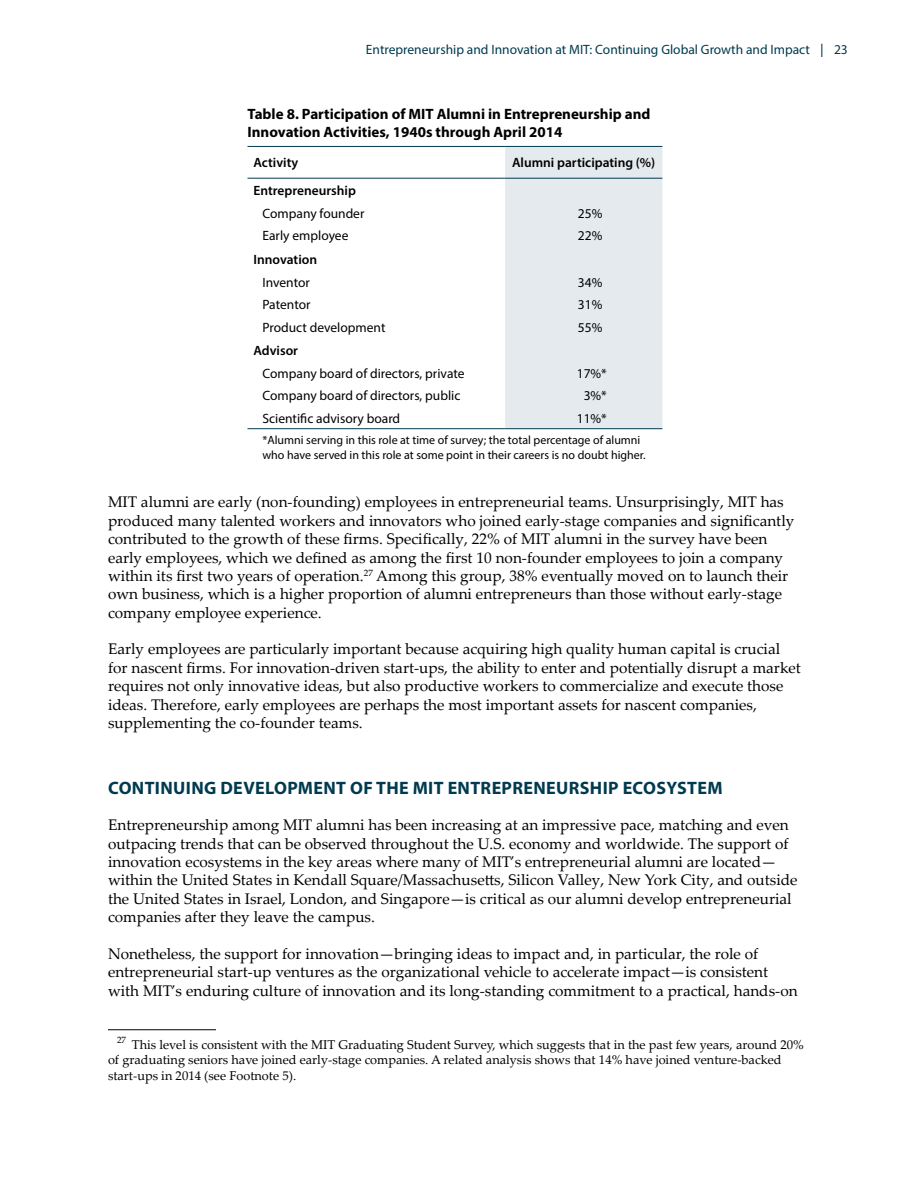
<style>
.page{position:relative;width:918px;height:1188px;background:#fff}
.page>*{position:absolute;margin:0;border:0;box-sizing:border-box;transform-origin:0 0}
.H1_-All_Caps__Bf{font:700 18px "Myriad Pro";letter-spacing:.02em;color:#003a4f}
.t1{font:15.3px/18.3px "Palatino Linotype";color:#000}
.t2{font:700 15px/18px "Myriad Pro";color:#000}
.Table_text{font:13.5px "Myriad Pro";color:#000}
.t3{font:13.5px "Myriad Pro";color:#003a4f}
.Table_header{font:600 13.5px "Myriad Pro";color:#000}
.t4{font:12.75px/15.8px "Palatino Linotype";color:#000}
.Table_footer{font:12px/15px "Myriad Pro";color:#000}
.s1{font-family:"Palatino Linotype";font-size:18px}
</style>
<div class="page">
<div style="left:505px;top:147px;width:157px;height:281px;background:#e5eaee"></div>
<hr style="left:248px;top:146px;width:257px;height:1px;background:#003a4f">
<hr style="left:505px;top:146px;width:157px;height:1px;background:#003a4f">
<hr style="left:248px;top:178px;width:257px;height:1px;background:#003a4f">
<hr style="left:505px;top:178px;width:157px;height:1px;background:#003a4f">
<hr style="left:248px;top:428px;width:257px;height:1px;background:#003a4f">
<hr style="left:505px;top:428px;width:157px;height:1px;background:#003a4f">
<hr style="left:108px;top:1029px;width:108px;height:1px;background:#000">
<p class="t3" style="left:366px;top:41px;width:483px">Entrepreneurship and Innovation at MIT: Continuing Global Growth and Impact <span class="s1">|</span> 23</p>
<p class="t2" style="left:248px;top:105px;width:404px">Table 8. Participation of MIT Alumni in Entrepreneurship and<br>Innovation Activities, 1940s through April 2014</p>
<p class="Table_header" style="left:254px;top:154px;width:46px">Activity</p>
<p class="Table_header" style="left:512px;top:154px;width:145px">Alumni participating (%)</p>
<p class="Table_header" style="left:254px;top:182px;width:104px">Entrepreneurship</p>
<p class="Table_text" style="left:262px;top:205px;width:103px">Company founder</p>
<p class="Table_text" style="left:578px;top:205px;width:26px">25%</p>
<p class="Table_text" style="left:262px;top:228px;width:87px">Early employee</p>
<p class="Table_text" style="left:578px;top:228px;width:26px">22%</p>
<p class="Table_header" style="left:254px;top:251px;width:65px">Innovation</p>
<p class="Table_text" style="left:262px;top:274px;width:49px">Inventor</p>
<p class="Table_text" style="left:578px;top:274px;width:26px">34%</p>
<p class="Table_text" style="left:262px;top:297px;width:50px">Patentor</p>
<p class="Table_text" style="left:578px;top:297px;width:26px">31%</p>
<p class="Table_text" style="left:262px;top:319px;width:124px">Product development</p>
<p class="Table_text" style="left:578px;top:319px;width:26px">55%</p>
<p class="Table_header" style="left:254px;top:342px;width:46px">Advisor</p>
<p class="Table_text" style="left:262px;top:365px;width:204px">Company board of directors, private</p>
<p class="Table_text" style="left:577px;top:365px;width:32px">17%*</p>
<p class="Table_text" style="left:262px;top:387px;width:199px">Company board of directors, public</p>
<p class="Table_text" style="left:584px;top:387px;width:25px">3%*</p>
<p class="Table_text" style="left:262px;top:410px;width:139px">Scientific advisory board</p>
<p class="Table_text" style="left:577px;top:410px;width:32px">11%*</p>
<p class="Table_footer" style="left:262px;top:432px;width:385px">*Alumni serving in this role at time of survey; the total percentage of alumni who have served in this role at some point in their careers is no doubt higher.</p>
<p class="t1" style="left:108px;top:493px;width:688px">MIT alumni are early (non-founding) employees in entrepreneurial teams. Unsurprisingly, MIT has produced many talented workers and innovators who joined early-stage companies and significantly contributed to the growth of these firms. Specifically, 22% of MIT alumni in the survey have been early employees, which we defined as among the first 10 non-founder employees to join a company within its first two years of operation.<sup>27</sup> Among this group, 38% eventually moved on to launch their own business, which is a higher proportion of alumni entrepreneurs than those without early-stage company employee experience.</p>
<p class="t1" style="left:108px;top:640px;width:694px">Early employees are particularly important because acquiring high quality human capital is crucial for nascent firms. For innovation-driven start-ups, the ability to enter and potentially disrupt a market requires not only innovative ideas, but also productive workers to commercialize and execute those ideas. Therefore, early employees are perhaps the most important assets for nascent companies, supplementing the co-founder teams.</p>
<h1 class="H1_-All_Caps__Bf" style="left:108px;top:776px;width:616px">CONTINUING DEVELOPMENT OF THE MIT ENTREPRENEURSHIP ECOSYSTEM</h1>
<p class="t1" style="left:108px;top:815px;width:691px">Entrepreneurship among MIT alumni has been increasing at an impressive pace, matching and even outpacing trends that can be observed throughout the U.S. economy and worldwide. The support of innovation ecosystems in the key areas where many of MIT’s entrepreneurial alumni are located— within the United States in Kendall Square/Massachusetts, Silicon Valley, New York City, and outside the United States in Israel, London, and Singapore—is critical as our alumni develop entrepreneurial companies after they leave the campus.</p>
<p class="t1" style="left:108px;top:944px;width:691px">Nonetheless, the support for innovation—bringing ideas to impact and, in particular, the role of entrepreneurial start-up ventures as the organizational vehicle to accelerate impact—is consistent with MIT’s enduring culture of innovation and its long-standing commitment to a practical, hands-on</p>
<p class="t4" style="left:108px;top:1036px;width:697px;text-indent:9px"><sup>27</sup> This level is consistent with the MIT Graduating Student Survey, which suggests that in the past few years, around 20% of graduating seniors have joined early-stage companies. A related analysis shows that 14% have joined venture-backed start-ups in 2014 (see Footnote 5).</p>
</div>
